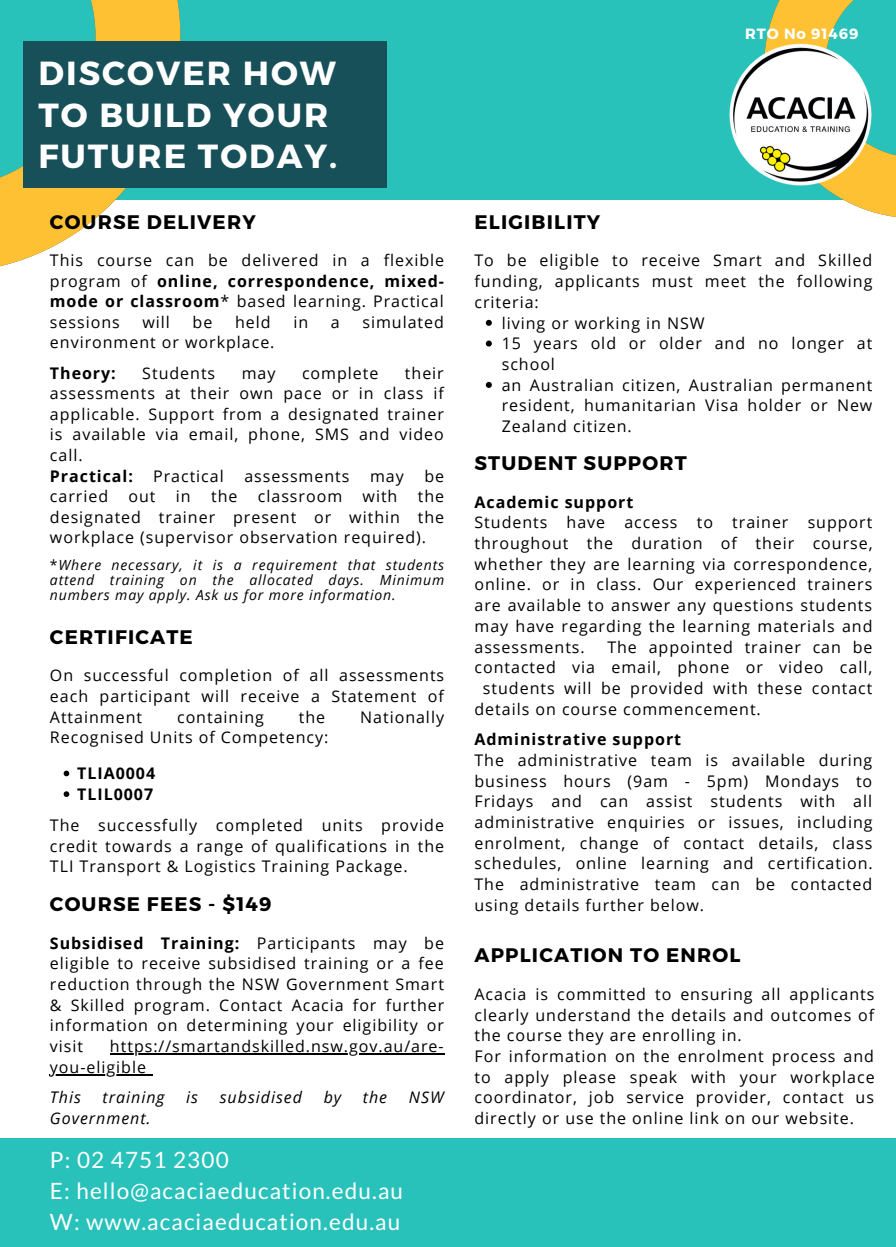
<style>
.page{position:relative;width:896px;height:1247px;background:#fff}
.page>*{position:absolute;margin:0;border:0;box-sizing:border-box;transform-origin:0 0}
.t1{font:700 33.4px/41.6px "Montserrat";letter-spacing:.06em;color:#fff}
.t2{font:22.6px "Lato";letter-spacing:.05em;color:#fff}
.t3{font:700 19.6px "Montserrat";letter-spacing:.06em;color:#000}
.t4{font:16px/20.6px "Open Sans";letter-spacing:.06em;color:#000;text-align:justify}
.t5{font:700 16px "Open Sans";letter-spacing:.06em;color:#000}
.t6{font:italic 16px "Open Sans";letter-spacing:.06em;color:#000}
.t7{font:700 14.8px "Montserrat";letter-spacing:.06em;color:#fff}
.t8{font:italic 14px/15px "Open Sans";letter-spacing:.06em;color:#000;text-align:justify}
.s1{font-weight:700}
.s2{font-style:normal}
</style>
<div class="page">
<div style="left:0;top:0;width:896px;height:200px;background:#28c2bb"></div>
<svg style="left:0;top:0;width:267px;height:267px"></svg>
<div style="left:23px;top:42px;width:363px;height:146px;background:#175059"></div>
<svg style="left:765px;top:0;width:131px;height:217px"></svg>
<div style="left:0;top:1138px;width:896px;height:108px;background:#28c2bb"></div>
<img style="left:727px;top:42px;width:146px;height:146px;border-radius:50%">
<svg style="left:64px;top:770px;width:5px;height:6px"></svg>
<svg style="left:64px;top:791px;width:5px;height:6px"></svg>
<hr style="left:110px;top:1053px;width:334px;height:1px;background:#000">
<hr style="left:50px;top:1074px;width:97px;height:1px;background:#000">
<svg style="left:486px;top:320px;width:6px;height:6px"></svg>
<svg style="left:486px;top:340px;width:6px;height:6px"></svg>
<svg style="left:486px;top:382px;width:6px;height:6px"></svg>
<p class="t1" style="left:38px;top:50px;width:300px">DISCOVER HOW<br>TO BUILD YOUR<br>FUTURE TODAY.</p>
<p class="t3" style="left:50px;top:209px;width:207px">COURSE DELIVERY</p>
<p class="t4" style="left:50px;top:250px;width:396px">This course can be delivered in a flexible program of <span class="s1">online, correspondence, mixed&shy;mode or classroom</span>* based learning. Practical sessions</p>
<p class="t4" style="left:142px;top:311px;width:29px">will</p>
<p class="t4" style="left:193px;top:311px;width:21px">be</p>
<p class="t4" style="left:235px;top:311px;width:37px">held</p>
<p class="t4" style="left:293px;top:311px;width:16px">in</p>
<p class="t4" style="left:331px;top:311px;width:10px">a</p>
<p class="t4" style="left:362px;top:311px;width:83px">simulated</p>
<p class="t4" style="left:50px;top:332px;width:226px">environment or workplace.</p>
<p class="t5" style="left:50px;top:362px;width:67px">Theory:</p>
<p class="t4" style="left:142px;top:362px;width:74px">Students</p>
<p class="t4" style="left:242px;top:362px;width:35px">may</p>
<p class="t4" style="left:302px;top:362px;width:78px">complete</p>
<p class="t4" style="left:50px;top:362px;width:395px;text-indent:355px">their assessments at their own pace or in class if applicable. Support from a designated trainer is available via email, phone, SMS and video call.</p>
<p class="t5" style="left:50px;top:464px;width:85px">Practical:</p>
<p class="t4" style="left:153px;top:465px;width:72px">Practical</p>
<p class="t4" style="left:244px;top:465px;width:107px">assessments</p>
<p class="t4" style="left:370px;top:465px;width:35px">may</p>
<p class="t4" style="left:424px;top:465px;width:21px">be</p>
<p class="t4" style="left:50px;top:485px;width:60px">carried</p>
<p class="t4" style="left:128px;top:485px;width:29px">out</p>
<p class="t4" style="left:176px;top:485px;width:16px">in</p>
<p class="t4" style="left:211px;top:485px;width:28px">the</p>
<p class="t4" style="left:258px;top:485px;width:86px">classroom</p>
<p class="t4" style="left:362px;top:485px;width:36px">with</p>
<p class="t4" style="left:50px;top:485px;width:396px;text-indent:368px">the designated trainer present or within the workplace (supervisor observation required).</p>
<p class="t8" style="left:50px;top:557px;width:396px"><span class="s2">*</span>Where necessary, it is a requirement that students attend training on the allocated days. Minimum numbers may apply. Ask us for more information.</p>
<p class="t3" style="left:50px;top:624px;width:144px">CERTIFICATE</p>
<p class="t4" style="left:50px;top:664px;width:396px">On successful completion of all assessments each participant will receive a Statement of Attainment</p>
<p class="t4" style="left:177px;top:706px;width:88px">containing</p>
<p class="t4" style="left:299px;top:706px;width:28px">the</p>
<p class="t4" style="left:360px;top:706px;width:85px">Nationally</p>
<p class="t4" style="left:50px;top:726px;width:280px">Recognised Units of Competency:</p>
<p class="t5" style="left:77px;top:762px;width:79px">TLIA0004</p>
<p class="t5" style="left:77px;top:783px;width:77px">TLIL0007</p>
<p class="t4" style="left:50px;top:814px;width:396px">The successfully completed units provide credit towards a range of qualifications in the TLI Transport &amp; Logistics Training Package.</p>
<p class="t3" style="left:50px;top:891px;width:223px">COURSE FEES - $149</p>
<p class="t4" style="left:50px;top:932px;width:396px"><span class="s1">Subsidised Training:</span> Participants may be eligible to receive subsidised training or a fee reduction through the NSW Government Smart &amp; Skilled program. Contact Acacia for further information on determining your eligibility or visit</p>
<p class="t4" style="left:50px;top:1035px;width:395px;text-indent:60px">https://smartandskilled.nsw.gov.au/are&shy;you-eligible</p>
<p class="t6" style="left:50px;top:1086px;width:33px">This</p>
<p class="t6" style="left:103px;top:1086px;width:63px">training</p>
<p class="t6" style="left:186px;top:1086px;width:13px">is</p>
<p class="t6" style="left:220px;top:1086px;width:84px">subsidised</p>
<p class="t6" style="left:324px;top:1086px;width:19px">by</p>
<p class="t6" style="left:363px;top:1086px;width:26px">the</p>
<p class="t6" style="left:409px;top:1086px;width:36px">NSW</p>
<p class="t6" style="left:50px;top:1106px;width:102px">Government.</p>
<p class="t2" style="left:50px;top:1146px;width:180px">P: 02 4751 2300</p>
<p class="t2" style="left:50px;top:1177px;width:354px">E: hello@acaciaeducation.edu.au</p>
<p class="t2" style="left:50px;top:1208px;width:352px">W: www.acaciaeducation.edu.au</p>
<p class="t3" style="left:474px;top:209px;width:127px">ELIGIBILITY</p>
<p class="t7" style="left:745px;top:24px;width:115px">RTO No 91469</p>
<p class="t4" style="left:474px;top:250px;width:399px">To be eligible to receive Smart and Skilled funding, applicants must meet the following criteria:</p>
<p class="t4" style="left:501px;top:312px;width:204px">living or working in NSW</p>
<p class="t4" style="left:501px;top:333px;width:372px">15 years old or older and no longer at school</p>
<p class="t4" style="left:501px;top:374px;width:372px">an Australian citizen, Australian permanent resident, humanitarian Visa holder or New Zealand citizen.</p>
<p class="t3" style="left:474px;top:450px;width:214px">STUDENT SUPPORT</p>
<p class="t5" style="left:474px;top:490px;width:160px">Academic support</p>
<p class="t4" style="left:474px;top:512px;width:399px">Students have access to trainer support throughout the duration of their course, whether they are learning via correspondence, online. or in class. Our experienced trainers are available to answer any questions students may have regarding the learning materials and assessments.</p>
<p class="t4" style="left:607px;top:636px;width:267px">The appointed trainer can be</p>
<p class="t4" style="left:474px;top:656px;width:399px">contacted via email, phone or video call,</p>
<p class="t4" style="left:483px;top:677px;width:391px">students will be provided with these contact</p>
<p class="t4" style="left:474px;top:698px;width:288px">details on course commencement.</p>
<p class="t5" style="left:474px;top:728px;width:208px">Administrative support</p>
<p class="t4" style="left:474px;top:749px;width:400px">The administrative team is available during business hours (9am - 5pm) Mondays to Fridays and can assist students with all administrative enquiries or issues, including enrolment, change of contact details, class schedules, online learning and certification.<br>The administrative team can be contacted using details further below.</p>
<p class="t3" style="left:474px;top:942px;width:267px">APPLICATION TO ENROL</p>
<p class="t4" style="left:474px;top:983px;width:401px">Acacia is committed to ensuring all applicants clearly understand the details and outcomes of the course they are enrolling in.</p>
<p class="t4" style="left:474px;top:1045px;width:401px">For information on the enrolment process and to apply please speak with your workplace coordinator, job service provider, contact us directly or use the online link on our website.</p>
</div>
